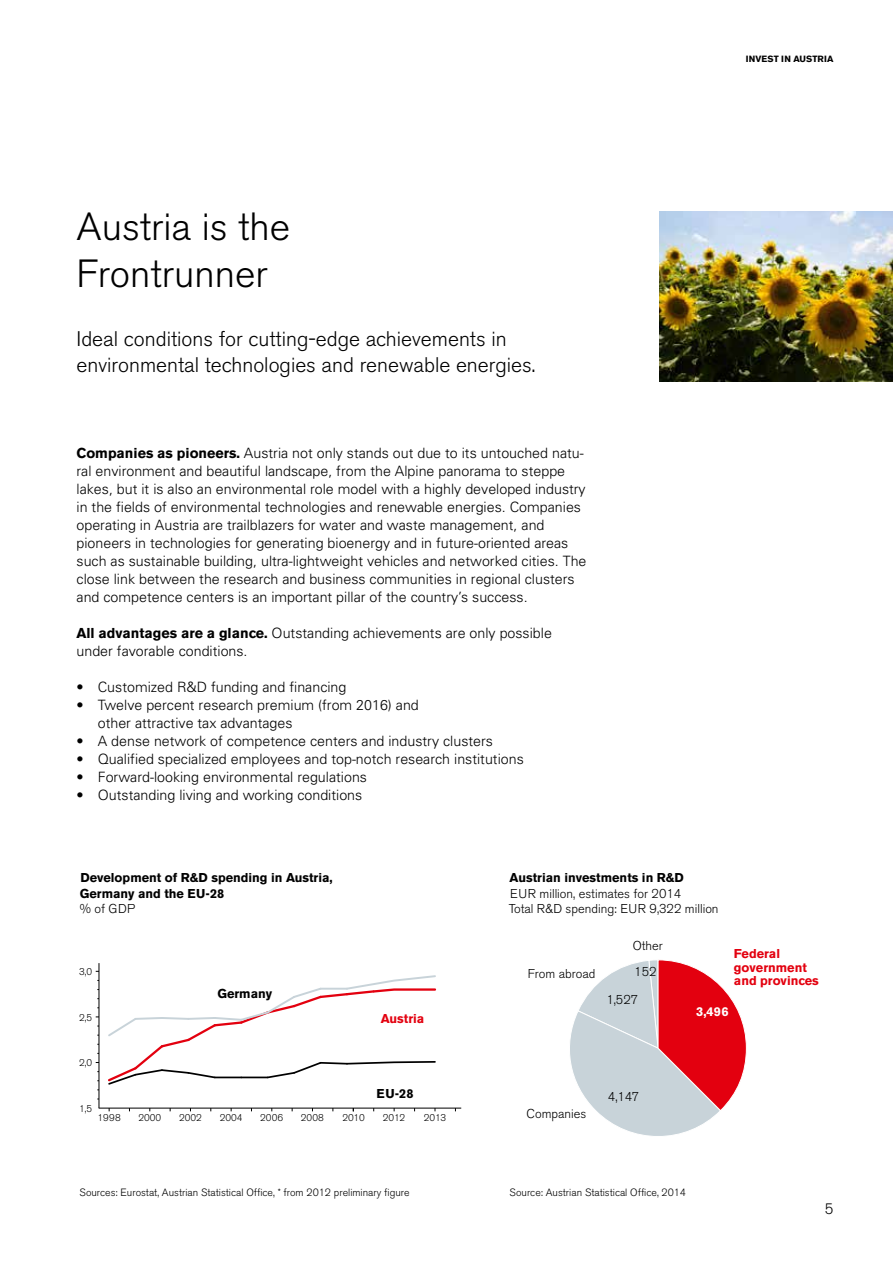
<style>
.page{position:relative;width:893px;height:1263px;background:#fff}
.page>*{position:absolute;margin:0;border:0;box-sizing:border-box;transform-origin:0 0}
.t1{font:300 39px/46.8px "Akzidenz Grotesk BE";color:#000}
.t2{font:300 21px/25.5px "Akzidenz Grotesk BE";color:#000}
.t3{font:300 15px "Akzidenz Grotesk BE";color:#000}
.t4{font:300 14.25px/18px "Univers";color:#000}
.t5{font:300 12.75px/15.3px "Akzidenz Grotesk BE";color:#000}
.t6{font:700 12.75px/15.3px "Akzidenz Grotesk BE";color:#000}
.t7{font:700 12.75px/13.5px "Akzidenz Grotesk BE";color:#e3000f}
.t8{font:700 12.75px "Akzidenz Grotesk BE";color:#fff}
.t9{font:300 10.5px "Akzidenz Grotesk BE";color:#000}
.t10{font:300 9.75px "Akzidenz Grotesk BE";color:#000}
.t11{font:700 9px "Akzidenz Grotesk BE";color:#000}
.s1{font-family:"Akzidenz Grotesk BE";font-weight:700}
</style>
<div class="page">
<img style="left:659px;top:211px;width:234px;height:170px">
<hr style="left:99px;top:1108px;width:362px;height:1px;background:#000">
<hr style="left:99px;top:963px;width:1px;height:145px;background:#000">
<svg style="left:108px;top:975px;width:329px;height:110px"></svg>
<hr style="left:321px;top:988px;width:26px;height:2px;background:#c8d3d9">
<svg style="left:570px;top:959px;width:177px;height:177px"></svg>
<p class="t11" style="left:746px;top:53px;width:89px">INVEST IN AUSTRIA</p>
<h1 class="t1" style="left:77px;top:204px;width:215px">Austria is the<br>Frontrunner</h1>
<h2 class="t2" style="left:77px;top:327px;width:460px">Ideal conditions for cutting-edge achievements in environmental technologies and renewable energies.</h2>
<p class="t4" style="left:77px;top:443px;width:511px"><span class="s1">Companies as pioneers.</span> Austria not only stands out due to its untouched natu&shy;ral environment and beautiful landscape, from the Alpine panorama to steppe lakes, but it is also an environmental role model with a highly developed industry in the fields of environmental technologies and renewable energies. Companies operating in Austria are trailblazers for water and waste management, and pioneers in technologies for generating bioenergy and in future-oriented areas such as sustainable building, ultra-lightweight vehicles and networked cities. The close link between the research and business communities in regional clusters and competence centers is an important pillar of the country’s success.</p>
<p class="t4" style="left:77px;top:623px;width:477px"><span class="s1">All advantages are a glance.</span> Outstanding achievements are only possible under favorable conditions.</p>
<p class="t4" style="left:77px;top:677px;width:271px">• Customized R&amp;D funding and financing</p>
<p class="t4" style="left:98px;top:695px;width:323px;text-indent:-21px">• Twelve percent research premium (from 2016) and other attractive tax advantages</p>
<p class="t4" style="left:77px;top:731px;width:418px">• A dense network of competence centers and industry clusters</p>
<p class="t4" style="left:77px;top:749px;width:449px">• Qualified specialized employees and top-notch research institutions</p>
<p class="t4" style="left:77px;top:767px;width:292px">• Forward-looking environmental regulations</p>
<p class="t4" style="left:77px;top:785px;width:287px">• Outstanding living and working conditions</p>
<p class="t6" style="left:80px;top:870px;width:254px">Development of R&amp;D spending in Austria,<br>Germany and the EU-28</p>
<p class="t5" style="left:80px;top:901px;width:57px">% of GDP</p>
<p class="t6" style="left:510px;top:870px;width:176px">Austrian investments in R&amp;D</p>
<p class="t5" style="left:509px;top:886px;width:211px">EUR million, estimates for 2014<br>Total R&amp;D spending: EUR 9,322 million</p>
<p class="t10" style="left:79px;top:966px;width:15px">3,0</p>
<p class="t10" style="left:79px;top:1012px;width:15px">2,5</p>
<p class="t10" style="left:79px;top:1057px;width:15px">2,0</p>
<p class="t6" style="left:218px;top:986px;width:56px">Germany</p>
<p class="t7" style="left:381px;top:1012px;width:45px">Austria</p>
<p class="t6" style="left:377px;top:1086px;width:38px">EU-28</p>
<p class="t10" style="left:79px;top:1103px;width:15px">1,5</p>
<p class="t10" style="left:98px;top:1112px;width:25px">1998</p>
<p class="t10" style="left:138px;top:1112px;width:24px">2000</p>
<p class="t10" style="left:179px;top:1112px;width:24px">2002</p>
<p class="t10" style="left:220px;top:1112px;width:24px">2004</p>
<p class="t10" style="left:260px;top:1112px;width:24px">2006</p>
<p class="t10" style="left:301px;top:1112px;width:24px">2008</p>
<p class="t10" style="left:342px;top:1112px;width:24px">2010</p>
<p class="t10" style="left:383px;top:1112px;width:24px">2012</p>
<p class="t10" style="left:424px;top:1112px;width:24px">2013</p>
<p class="t9" style="left:79px;top:1186px;width:332px">Sources: Eurostat, Austrian Statistical Office, * from 2012 preliminary figure</p>
<p class="t5" style="left:528px;top:966px;width:69px">From abroad</p>
<p class="t5" style="left:633px;top:938px;width:32px">Other</p>
<p class="t5" style="left:634px;top:964px;width:24px">152</p>
<p class="t5" style="left:606px;top:992px;width:33px">1,527</p>
<p class="t7" style="left:734px;top:947px;width:86px">Federal government and provinces</p>
<p class="t8" style="left:696px;top:1004px;width:34px">3,496</p>
<p class="t5" style="left:527px;top:1106px;width:61px">Companies</p>
<p class="t5" style="left:608px;top:1089px;width:33px">4,147</p>
<p class="t9" style="left:509px;top:1186px;width:178px">Source: Austrian Statistical Office, 2014</p>
<p class="t3" style="left:825px;top:1200px;width:10px">5</p>
</div>
